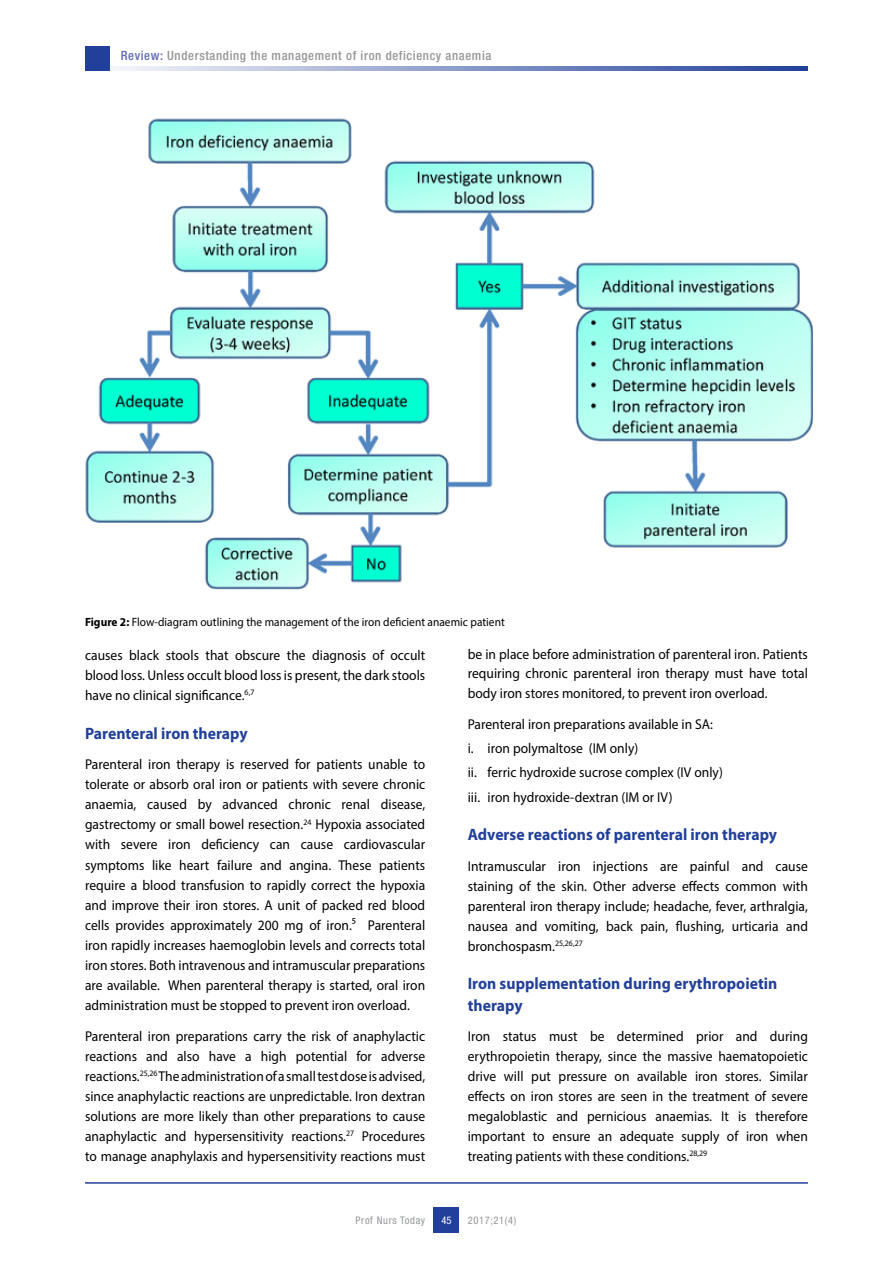
<style>
.page{position:relative;width:893px;height:1263px;background:#fff}
.page>*{position:absolute;margin:0;border:0;box-sizing:border-box;transform-origin:0 0}
.t1{font:700 16.5px/21.5px "Myriad Pro";color:#21409a;scale:.95 1}
.t2{font:14.25px/20.1px "Myriad Pro";color:#000;text-align:justify;scale:.95 1}
.t3{font:500 condensed 12.75px "Helvetica Neue LT Std";letter-spacing:.05em;color:#939598}
.t4{font:12px "Myriad Pro";color:#000;scale:.95 1}
.t5{font:condensed 10.5px "Helvetica Neue LT Std";letter-spacing:.06em;color:#939598}
.t6{font:condensed 10.5px "Helvetica Neue LT Std";color:#fff}
.s1{color:#6069b0}
.s2{font-weight:700}
</style>
<div class="page">
<svg style="left:109px;top:66px;width:699px;height:5px;background:#8a9ac9"></svg>
<div style="left:85px;top:47px;width:24px;height:24px;background:#21409a"></div>
<div style="left:434px;top:1208px;width:25px;height:25px;background:#21409a"></div>
<hr style="left:85px;top:1182px;width:723px;height:2px;background:#21409a">
<img style="left:85px;top:118px;width:729px;height:472px">
<p class="t3" style="left:121px;top:48px;width:372px"><span class="s1">Review:</span> Understanding the management of iron deficiency anaemia</p>
<p class="t4" style="left:85px;top:614px;width:443px"><span class="s2">Figure 2:</span> Flow-diagram outlining the management of the iron deficient anaemic patient</p>
<p class="t2" style="left:85px;top:645px;width:360px">causes black stools that obscure the diagnosis of occult blood loss. Unless occult blood loss is present, the dark stools have no clinical significance.<sup>6,7</sup></p>
<p class="t1" style="left:85px;top:722px;width:173px">Parenteral iron therapy</p>
<p class="t2" style="left:85px;top:754px;width:360px">Parenteral iron therapy is reserved for patients unable to tolerate or absorb oral iron or patients with severe chronic anaemia, caused by advanced chronic renal disease, gastrectomy or small bowel resection.<sup>24</sup> Hypoxia associated with severe iron deficiency can cause cardiovascular symptoms like heart failure and angina. These patients require a blood transfusion to rapidly correct the hypoxia and improve their iron stores. A unit of packed red blood cells provides approximately 200 mg of iron.⁵ Parenteral iron rapidly increases haemoglobin levels and corrects total iron stores. Both intravenous and intramuscular preparations are available. When parenteral therapy is started, oral iron administration must be stopped to prevent iron overload.</p>
<p class="t2" style="left:85px;top:1025px;width:360px">Parenteral iron preparations carry the risk of anaphylactic reactions and also have a high potential for adverse reactions.<sup>25,26</sup> The administration of a small test dose is advised, since anaphylactic reactions are unpredictable. Iron dextran solutions are more likely than other preparations to cause anaphylactic and hypersensitivity reactions.<sup>27</sup> Procedures to manage anaphylaxis and hypersensitivity reactions must</p>
<p class="t2" style="left:468px;top:643px;width:360px">be in place before administration of parenteral iron. Patients requiring chronic parenteral iron therapy must have total body iron stores monitored, to prevent iron overload.</p>
<p class="t2" style="left:468px;top:712px;width:270px;line-height:24.2px;text-align:left">Parenteral iron preparations available in SA:<br>i. iron polymaltose (IM only)<br>ii. ferric hydroxide sucrose complex (IV only) iii. iron hydroxide-dextran (IM or IV)</p>
<p class="t1" style="left:468px;top:823px;width:327px">Adverse reactions of parenteral iron therapy</p>
<p class="t2" style="left:468px;top:856px;width:360px">Intramuscular iron injections are painful and cause staining of the skin. Other adverse effects common with parenteral iron therapy include; headache, fever, arthralgia, nausea and vomiting, back pain, flushing, urticaria and bronchospasm.<sup>25,26,27</sup></p>
<p class="t1" style="left:468px;top:972px;width:327px">Iron supplementation during erythropoietin therapy</p>
<p class="t2" style="left:468px;top:1026px;width:360px">Iron status must be determined prior and during erythropoietin therapy, since the massive haematopoietic drive will put pressure on available iron stores. Similar effects on iron stores are seen in the treatment of severe megaloblastic and pernicious anaemias. It is therefore important to ensure an adequate supply of iron when treating patients with these conditions.<sup>28,29</sup></p>
<p class="t5" style="left:356px;top:1214px;width:71px">Prof Nurs Today</p>
<p class="t6" style="left:441px;top:1214px;width:12px">45</p>
<p class="t5" style="left:468px;top:1214px;width:50px">2017;21(4)</p>
</div>
